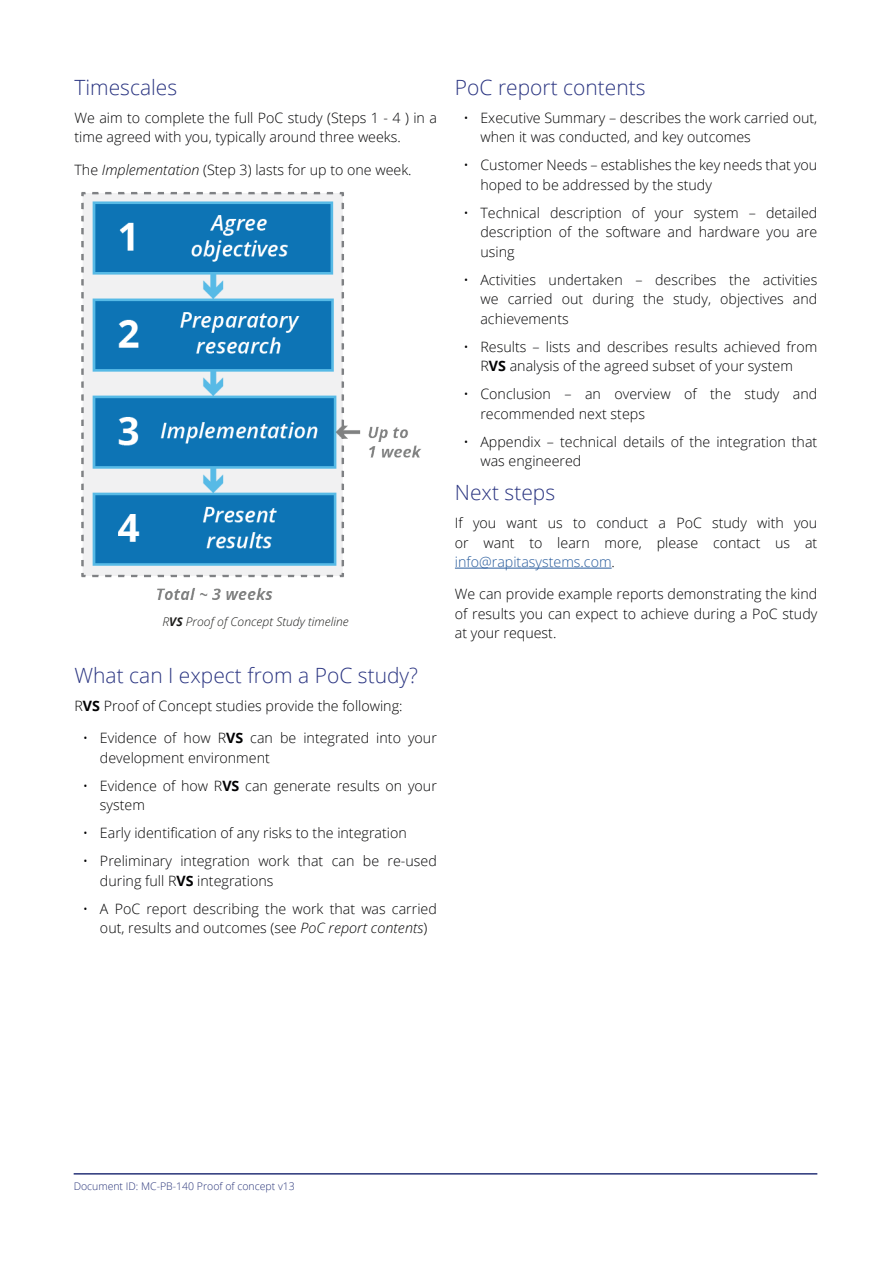
<style>
.page{position:relative;width:893px;height:1263px;background:#fff}
.page>*{position:absolute;margin:0;border:0;box-sizing:border-box;transform-origin:0 0}
.Heading_2{font:300 21px "Open Sans";color:#2c3682}
.Body_text{font:300 14.25px/19.5px "Open Sans";color:#020203}
.Informal_figure_title{font:italic 12px "Open Sans";color:#1d1d1b}
.t1{font:300 10.5px "Open Sans";color:#283479}
.s1{font-weight:400;font-style:italic}
.s2{font-weight:700}
.s3{color:#275b9c}
</style>
<div class="page">
<hr style="left:74px;top:1173px;width:743px;height:1px;background:#283479">
<hr style="left:455px;top:568px;width:157px;height:1px;background:#275b9c">
<img style="left:81px;top:192px;width:340px;height:408px">
<p class="Heading_2" style="left:74px;top:73px;width:104px">Timescales</p>
<p class="Body_text" style="left:74px;top:107px;width:364px">We aim to complete the full PoC study (Steps 1 - 4 ) in a time agreed with you, typically around three weeks.</p>
<p class="Body_text" style="left:74px;top:159px;width:339px">The <span class="s1">Implementation</span> (Step 3) lasts for up to one week.</p>
<p class="Informal_figure_title" style="left:163px;top:613px;width:188px">R<span class="s2">VS</span> Proof of Concept Study timeline</p>
<p class="Heading_2" style="left:74px;top:661px;width:345px">What can I expect from a PoC study?</p>
<p class="Body_text" style="left:74px;top:696px;width:330px">R<span class="s2">VS</span> Proof of Concept studies provide the following:</p>
<p class="Body_text" style="left:100px;top:728px;width:338px;text-indent:-17px">• Evidence of how R<span class="s2">VS</span> can be integrated into your development environment</p>
<p class="Body_text" style="left:100px;top:775px;width:338px;text-indent:-17px">• Evidence of how R<span class="s2">VS</span> can generate results on your system</p>
<p class="Body_text" style="left:83px;top:823px;width:325px">• Early identification of any risks to the integration</p>
<p class="Body_text" style="left:100px;top:851px;width:338px;text-indent:-17px">• Preliminary integration work that can be re-used during full R<span class="s2">VS</span> integrations</p>
<p class="Body_text" style="left:83px;top:898px;width:355px;text-align:center">• A PoC report describing the work that was carried out, results and outcomes (see <span class="s1">PoC report contents</span>)</p>
<p class="Heading_2" style="left:455px;top:73px;width:192px">PoC report contents</p>
<p class="Body_text" style="left:480px;top:107px;width:338px;text-indent:-17px">• Executive Summary – describes the work carried out, when it was conducted, and key outcomes</p>
<p class="Body_text" style="left:480px;top:155px;width:338px;text-indent:-17px">• Customer Needs – establishes the key needs that you hoped to be addressed by the study</p>
<p class="Body_text" style="left:480px;top:202px;width:338px;text-align:justify;text-indent:-17px">• Technical description of your system – detailed description of the software and hardware you are using</p>
<p class="Body_text" style="left:480px;top:269px;width:338px;text-align:justify;text-indent:-17px">• Activities undertaken – describes the activities we carried out during the study, objectives and achievements</p>
<p class="Body_text" style="left:463px;top:336px;width:355px;text-align:center">• Results – lists and describes results achieved from<br>R<span class="s2">VS</span> analysis of the agreed subset of your system</p>
<p class="Body_text" style="left:480px;top:384px;width:338px;text-indent:-17px">• Conclusion – an overview of the study and recommended next steps</p>
<p class="Body_text" style="left:480px;top:431px;width:338px;text-indent:-17px">• Appendix – technical details of the integration that was engineered</p>
<p class="Heading_2" style="left:455px;top:478px;width:102px">Next steps</p>
<p class="Body_text" style="left:455px;top:513px;width:364px;text-align:justify">If you want us to conduct a PoC study with you or want to learn more, please contact us at <span class="s3">info@rapitasystems.com</span>.</p>
<p class="Body_text" style="left:455px;top:584px;width:364px;text-align:justify">We can provide example reports demonstrating the kind of results you can expect to achieve during a PoC study at your request.</p>
<p class="t1" style="left:74px;top:1178px;width:223px">Document ID: MC-PB-140 Proof of concept v13</p>
</div>
